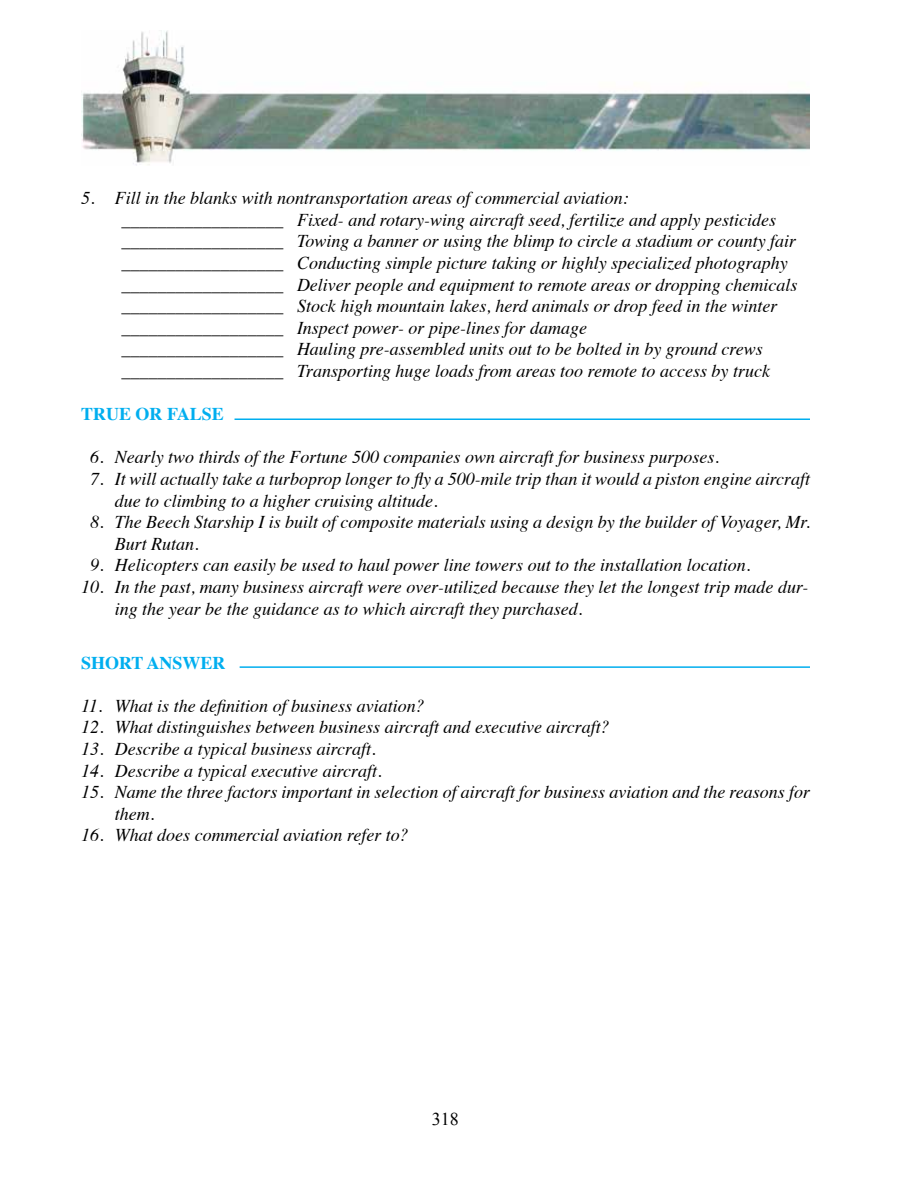
<style>
.page{position:relative;width:918px;height:1188px;background:#fff}
.page>*{position:absolute;margin:0;border:0;box-sizing:border-box;transform-origin:0 0}
.t1{font:italic 18px/21.6px "Times";color:#000}
.t2{font:700 18px "Times";color:#00aeef}
.t3{font:18px "Times New Roman";color:#000}
</style>
<div class="page">
<img style="left:81px;top:31px;width:729px;height:135px">
<hr style="left:235px;top:418px;width:575px;height:2px;background:#00aeef">
<hr style="left:240px;top:666px;width:570px;height:2px;background:#00aeef">
<p class="t1" style="left:122px;top:186px;width:677px;text-indent:-40px">5. Fill in the blanks with nontransportation areas of commercial aviation:<br>__________________ Fixed- and rotary-wing aircraft seed, fertilize and apply pesticides __________________ Towing a banner or using the blimp to circle a stadium or county fair __________________ Conducting simple picture taking or highly specialized photography __________________ Deliver people and equipment to remote areas or dropping chemicals __________________ Stock high mountain lakes, herd animals or drop feed in the winter __________________ Inspect power- or pipe-lines for damage<br>__________________ Hauling pre-assembled units out to be bolted in by ground crews __________________ Transporting huge loads from areas too remote to access by truck</p>
<p class="t2" style="left:81px;top:397px;width:144px">TRUE OR FALSE</p>
<p class="t1" style="left:90px;top:446px;width:630px">6. Nearly two thirds of the Fortune 500 companies own aircraft for business purposes.</p>
<p class="t1" style="left:115px;top:467px;width:697px;text-indent:-25px">7. It will actually take a turboprop longer to fly a 500-mile trip than it would a piston engine aircraft due to climbing to a higher cruising altitude.</p>
<p class="t1" style="left:115px;top:510px;width:697px;text-indent:-25px">8. The Beech Starship I is built of composite materials using a design by the builder of Voyager, Mr.<br>Burt Rutan.</p>
<p class="t1" style="left:90px;top:554px;width:662px">9. Helicopters can easily be used to haul power line towers out to the installation location.</p>
<p class="t1" style="left:115px;top:575px;width:695px;text-indent:-34px">10. In the past, many business aircraft were over-utilized because they let the longest trip made dur&shy;ing the year be the guidance as to which aircraft they purchased.</p>
<p class="t2" style="left:81px;top:645px;width:146px">SHORT ANSWER</p>
<p class="t1" style="left:81px;top:694px;width:345px">11. What is the definition of business aviation?</p>
<p class="t1" style="left:81px;top:716px;width:530px">12. What distinguishes between business aircraft and executive aircraft?</p>
<p class="t1" style="left:81px;top:737px;width:296px">13. Describe a typical business aircraft.</p>
<p class="t1" style="left:81px;top:759px;width:302px">14. Describe a typical executive aircraft.</p>
<p class="t1" style="left:115px;top:780px;width:697px;text-indent:-34px">15. Name the three factors important in selection of aircraft for business aviation and the reasons for them.</p>
<p class="t1" style="left:81px;top:824px;width:329px">16. What does commercial aviation refer to?</p>
<p class="t3" style="left:432px;top:1107px;width:28px">318</p>
</div>
